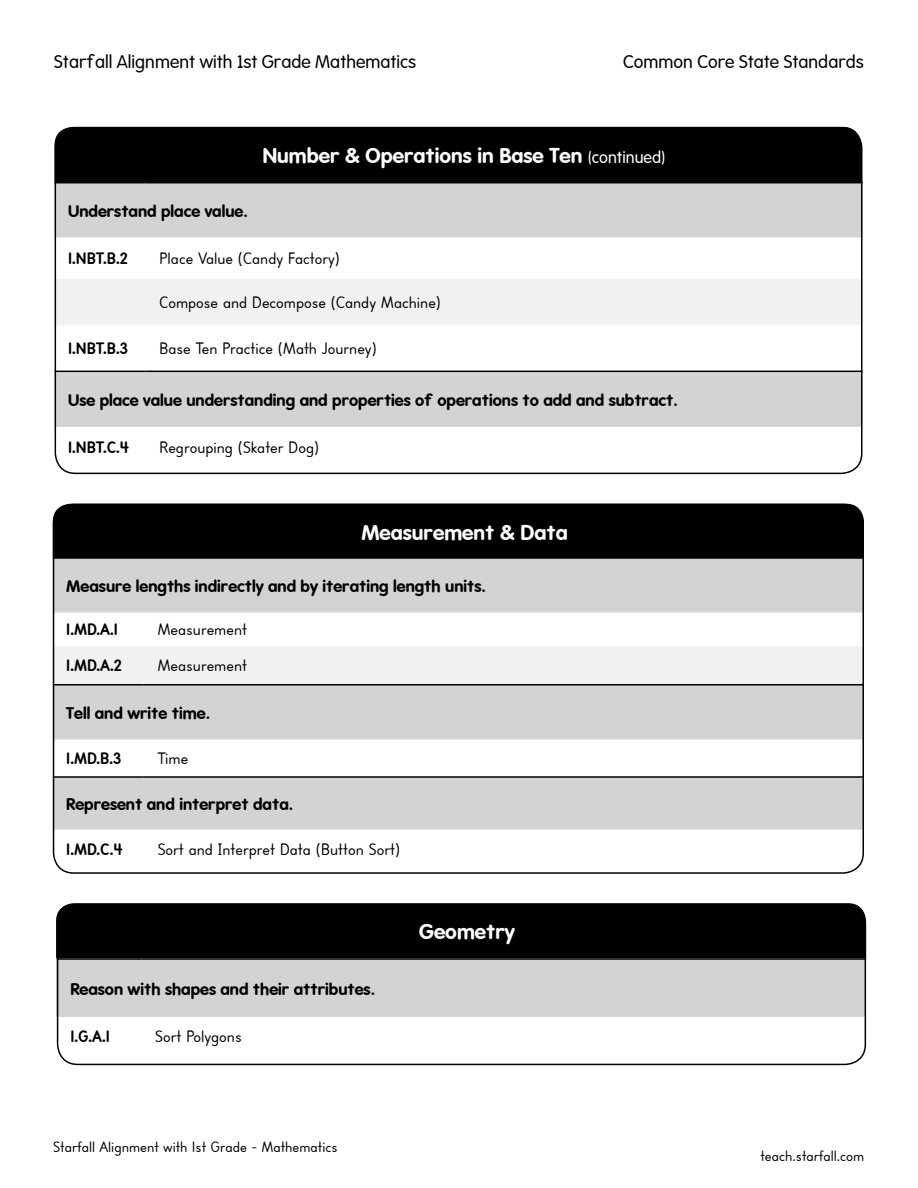
<style>
.page{position:relative;width:918px;height:1188px;background:#fff}
.page>*{position:absolute;margin:0;border:0;box-sizing:border-box;transform-origin:0 0}
.t1{font:700 21px "VA Gz Star";color:#fff}
.t2{font:300 18px "VA Gz Star";color:#000}
.t3{font:700 16.5px "VA Gz Star";color:#000}
.t4{font:16.5px "Starfall Block";color:#000}
.t5{font:700 16.5px "Starfall Block";color:#000}
.t6{font:15px "Starfall Block";color:#000}
.s1{font-weight:300;font-size:16.5px}
</style>
<div class="page">
<div style="left:57px;top:959px;width:809px;height:58px;background:#d1d3d4"></div>
<hr style="left:57px;top:958px;width:84px;height:2px;background:#000">
<hr style="left:141px;top:958px;width:725px;height:2px;background:#000">
<div style="left:57px;top:905px;width:809px;height:160px;border:2px solid #000;border-radius:20px"></div>
<svg style="left:56px;top:559px;width:805px;height:271px;fill:#d1d3d4"></svg>
<div style="left:56px;top:646px;width:805px;height:38px;background:#f1f1f2"></div>
<hr style="left:53px;top:684px;width:91px;height:2px;background:#000">
<hr style="left:144px;top:684px;width:720px;height:2px;background:#000">
<hr style="left:53px;top:776px;width:91px;height:2px;background:#000">
<hr style="left:144px;top:776px;width:720px;height:2px;background:#000">
<svg style="left:58px;top:183px;width:802px;height:244px;fill:#d1d3d4"></svg>
<div style="left:58px;top:279px;width:802px;height:46px;background:#f1f1f2"></div>
<hr style="left:55px;top:182px;width:91px;height:1px;background:#000">
<hr style="left:146px;top:182px;width:717px;height:1px;background:#000">
<hr style="left:55px;top:371px;width:91px;height:1px;background:#000">
<hr style="left:146px;top:371px;width:717px;height:1px;background:#000">
<div style="left:55px;top:127px;width:806px;height:55px;background:#000"></div>
<div style="left:56px;top:903px;width:810px;height:55px;background:#000"></div>
<div style="left:53px;top:504px;width:811px;height:55px;background:#000"></div>
<div style="left:53px;top:504px;width:811px;height:370px;border:2px solid #000;border-radius:20px"></div>
<p class="t2" style="left:54px;top:52px;width:363px">Starfall Alignment with 1st Grade Mathematics</p>
<p class="t2" style="left:623px;top:52px;width:242px">Common Core State Standards</p>
<p class="t1" style="left:263px;top:143px;width:404px">Number &amp; Operations in Base Ten <span class="s1">(continued)</span></p>
<p class="t3" style="left:68px;top:202px;width:181px">Understand place value.</p>
<p class="t5" style="left:68px;top:248px;width:61px">1.NBT.B.2</p>
<p class="t4" style="left:159px;top:249px;width:182px">Place Value (Candy Factory)</p>
<p class="t4" style="left:159px;top:292px;width:283px">Compose and Decompose (Candy Machine)</p>
<p class="t5" style="left:68px;top:338px;width:61px">1.NBT.B.3</p>
<p class="t4" style="left:159px;top:338px;width:219px">Base Ten Practice (Math Journey)</p>
<p class="t3" style="left:68px;top:391px;width:611px">Use place value understanding and properties of operations to add and subtract.</p>
<p class="t5" style="left:68px;top:437px;width:63px">1.NBT.C.4</p>
<p class="t4" style="left:159px;top:438px;width:161px">Regrouping (Skater Dog)</p>
<p class="t1" style="left:361px;top:520px;width:208px">Measurement &amp; Data</p>
<p class="t3" style="left:66px;top:577px;width:421px">Measure lengths indirectly and by iterating length units.</p>
<p class="t5" style="left:66px;top:619px;width:53px">1.MD.A.1</p>
<p class="t4" style="left:157px;top:620px;width:91px">Measurement</p>
<p class="t5" style="left:66px;top:655px;width:57px">1.MD.A.2</p>
<p class="t4" style="left:157px;top:655px;width:91px">Measurement</p>
<p class="t3" style="left:66px;top:704px;width:145px">Tell and write time.</p>
<p class="t5" style="left:66px;top:748px;width:57px">1.MD.B.3</p>
<p class="t4" style="left:157px;top:748px;width:33px">Time</p>
<p class="t3" style="left:66px;top:795px;width:228px">Represent and interpret data.</p>
<p class="t5" style="left:66px;top:839px;width:58px">1.MD.C.4</p>
<p class="t4" style="left:157px;top:839px;width:244px">Sort and Interpret Data (Button Sort)</p>
<p class="t3" style="left:70px;top:979px;width:306px">Reason with shapes and their attributes.</p>
<p class="t5" style="left:70px;top:1026px;width:41px">1.G.A.1</p>
<p class="t4" style="left:155px;top:1027px;width:88px">Sort Polygons</p>
<p class="t6" style="left:53px;top:1138px;width:286px">Starfall Alignment with 1st Grade - Mathematics</p>
<p class="t1" style="left:419px;top:919px;width:97px">Geometry</p>
<p class="t6" style="left:761px;top:1147px;width:105px">teach.starfall.com</p>
</div>
